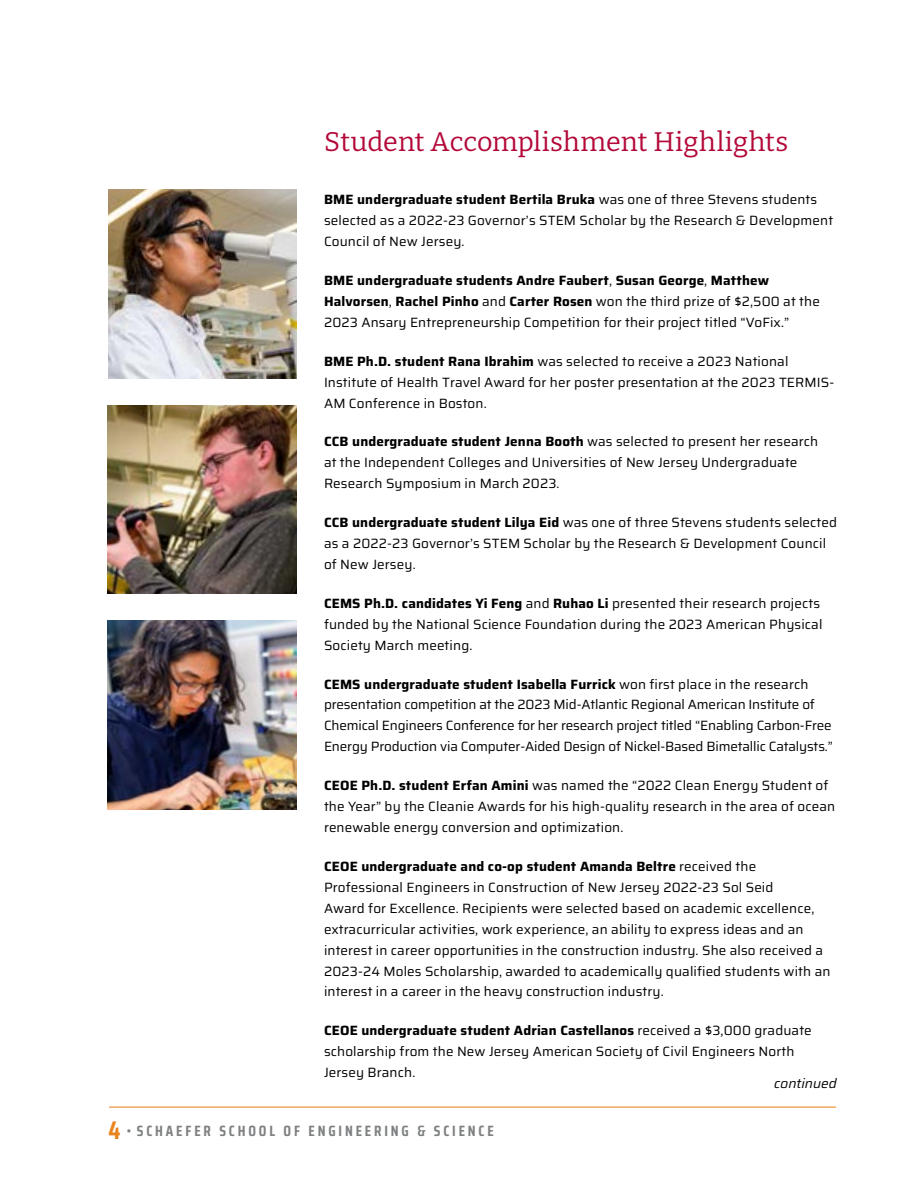
<style>
.page{position:relative;width:918px;height:1188px;background:#fff}
.page>*{position:absolute;margin:0;border:0;box-sizing:border-box;transform-origin:0 0}
.t1{font:26.85px "Bitter";letter-spacing:.005em;color:#b30838}
.t2{font:700 15px "Saira Condensed";letter-spacing:.19em;color:#7e8082}
.t3{font:13.5px/21px "Saira";letter-spacing:.01em;color:#000}
.t4{font:13.5px/21px "Saira";letter-spacing:-.01em;color:#000}
.t5{font:italic 13.5px "Saira";color:#000}
.s1{font-weight:700}
.s2{font-size:25.5px;color:#e9841d}
</style>
<div class="page">
<img style="left:108px;top:189px;width:189px;height:189px">
<img style="left:108px;top:405px;width:189px;height:189px">
<hr style="left:109px;top:1107px;width:727px;height:1px;background:#e9841d">
<img style="left:108px;top:621px;width:189px;height:189px">
<h1 class="t1" style="left:324px;top:125px;width:466px">Student Accomplishment Highlights</h1>
<p class="t3" style="left:324px;top:189px;width:511px"><span class="s1">BME undergraduate student Bertila Bruka</span> was one of three Stevens students selected as a 2022-23 Governor’s STEM Scholar by the Research &amp; Development<br>Council of New Jersey.</p>
<p class="t3" style="left:324px;top:269px;width:497px"><span class="s1">BME undergraduate students Andre Faubert</span>, <span class="s1">Susan George</span>, <span class="s1">Matthew<br>Halvorsen</span>, <span class="s1">Rachel Pinho</span> and <span class="s1">Carter Rosen</span> won the third prize of $2,500 at the<br>2023 Ansary Entrepreneurship Competition for their project titled “VoFix.”</p>
<p class="t3" style="left:324px;top:350px;width:512px"><span class="s1">BME Ph.D. student Rana Ibrahim</span> was selected to receive a 2023 National<br>Institute of Health Travel Award for her poster presentation at the 2023 TERMIS-<br>AM Conference in Boston.</p>
<p class="t3" style="left:324px;top:431px;width:496px"><span class="s1">CCB undergraduate student Jenna Booth</span> was selected to present her research at the Independent Colleges and Universities of New Jersey Undergraduate<br>Research Symposium in March 2023.</p>
<p class="t3" style="left:324px;top:511px;width:515px"><span class="s1">CCB undergraduate student Lilya Eid</span> was one of three Stevens students selected as a 2022-23 Governor’s STEM Scholar by the Research &amp; Development Council of New Jersey.</p>
<p class="t3" style="left:324px;top:592px;width:500px"><span class="s1">CEMS Ph.D. candidates Yi Feng</span> and <span class="s1">Ruhao Li</span> presented their research projects funded by the National Science Foundation during the 2023 American Physical<br>Society March meeting.</p>
<p class="t4" style="left:324px;top:673px;width:510px"><span class="s1">CEMS undergraduate student Isabella Furrick</span> won first place in the research presentation competition at the 2023 Mid-Atlantic Regional American Institute of Chemical Engineers Conference for her research project titled “Enabling Carbon-Free Energy Production via Computer-Aided Design of Nickel-Based Bimetallic Catalysts.”</p>
<p class="t3" style="left:324px;top:774px;width:513px"><span class="s1">CEOE Ph.D. student Erfan Amini</span> was named the “2022 Clean Energy Student of the Year” by the Cleanie Awards for his high-quality research in the area of ocean renewable energy conversion and optimization.</p>
<p class="t3" style="left:324px;top:855px;width:508px"><span class="s1">CEOE undergraduate and co-op student Amanda Beltre</span> received the Professional Engineers in Construction of New Jersey 2022-23 Sol Seid<br>Award for Excellence. Recipients were selected based on academic excellence, extracurricular activities, work experience, an ability to express ideas and an interest in career opportunities in the construction industry. She also received a 2023-24 Moles Scholarship, awarded to academically qualified students with an interest in a career in the heavy construction industry.</p>
<p class="t3" style="left:324px;top:1020px;width:489px"><span class="s1">CEOE undergraduate student Adrian Castellanos</span> received a $3,000 graduate scholarship from the New Jersey American Society of Civil Engineers North<br>Jersey Branch.</p>
<p class="t5" style="left:774px;top:1073px;width:64px">continued</p>
<p class="t2" style="left:109px;top:1118px;width:387px"><span class="s2">4</span> • SCHAEFER SCHOOL OF ENGINEERING &amp; SCIENCE</p>
</div>
